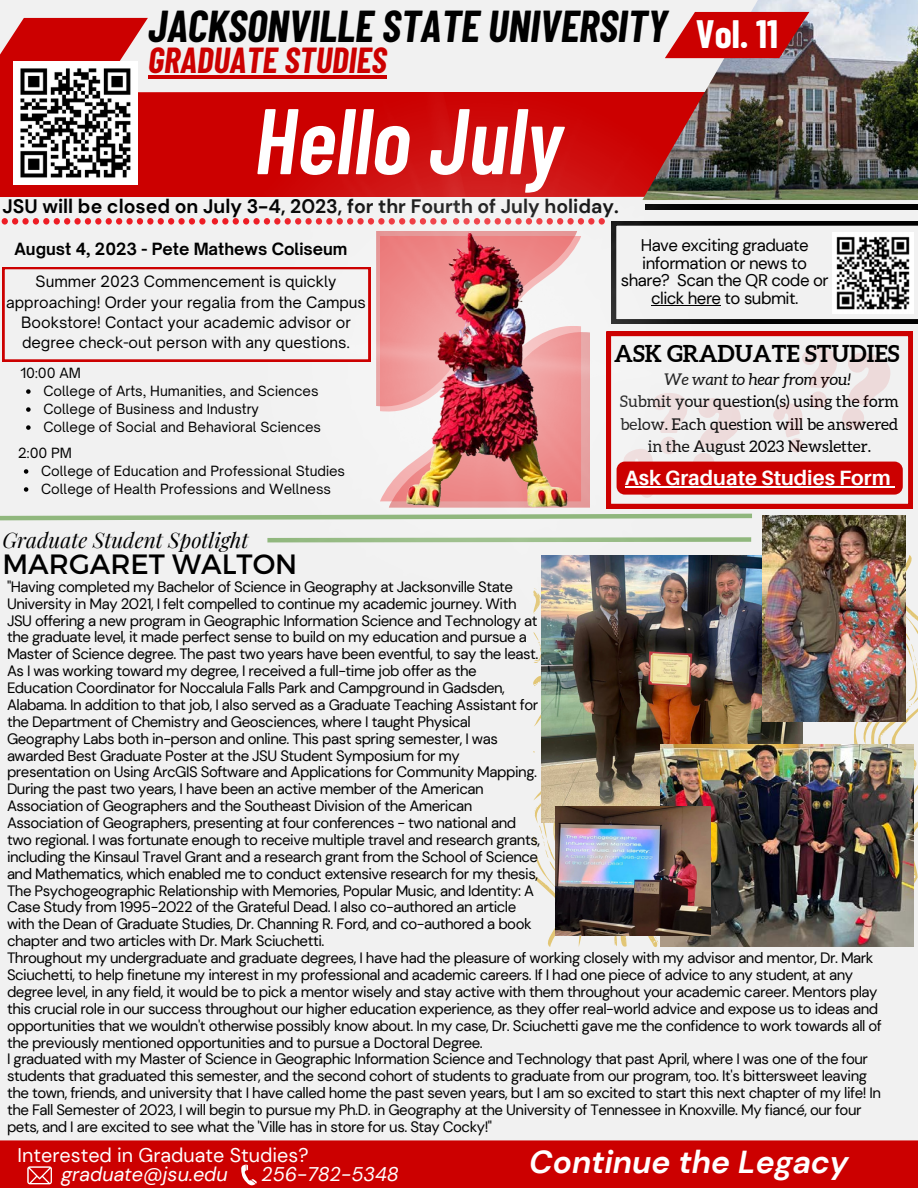
<style>
.page{position:relative;width:918px;height:1188px;background:#f1f1f1}
.page>*{position:absolute;margin:0;border:0;box-sizing:border-box;transform-origin:0 0}
.t1{font:italic 600 93px "Barlow Condensed";color:#fff}
.t2{font:italic 700 43.65px "Barlow Condensed";color:#000}
.t3{font:700 38.7px "Barlow Condensed";color:#fff}
.t4{font:italic 700 35.4px "Barlow Condensed";color:#c00}
.t5{font:italic 700 31.8px "DM Sans";color:#fff}
.t6{font:27.9px "Montserrat";color:#000}
.t7{font:700 23.25px "Aleo";color:#000}
.t8{font:italic 21px "Playfair Display";color:#000}
.t9{font:700 20.7px "Aileron";color:#fff}
.t10{font:19.8px "DM Sans";color:#fff}
.t11{font:italic 19.8px "DM Sans";color:#fff}
.t12{font:700 19.5px "DM Sans";color:#000}
.t13{font:16.8px/17.5px "DM Sans";letter-spacing:-.03em;color:#000;text-align:center}
.t14{font:16.2px/22.4px "Aleo";color:#000;text-align:center}
.t15{font:700 16.2px "Open Sauce One";color:#000}
.t16{font:italic 16.2px "Aleo";color:#000}
.t17{font:15px/16.8px "DM Sans";letter-spacing:-.03em;color:#000}
.t18{font:15px/20.2px "Open Sauce One";color:#000;text-align:center}
.t19{font:13.5px "Open Sauce One";color:#000}
</style>
<div class="page">
<svg style="left:0;top:18px;width:113px;height:74px;background:#cf1313"></svg>
<div style="left:0;top:92px;width:113px;height:105px;background:#c00"></div>
<img style="left:13px;top:61px;width:100px;height:124px">
<div style="left:0;top:1140px;width:918px;height:48px;background:#c00"></div>
<svg style="left:27px;top:1166px;width:25px;height:18px"></svg>
<svg style="left:241px;top:1164px;width:16px;height:22px"></svg>
<img style="left:848px;top:0;width:70px;height:200px">
<div style="left:645px;top:205px;width:273px;height:5px;background:#000"></div>
<svg style="left:533px;top:791px;width:126px;height:156px"></svg>
<svg style="left:854px;top:555px;width:64px;height:392px"></svg>
<img style="left:541px;top:771px;width:119px;height:52px">
<img style="left:848px;top:523px;width:58px;height:199px">
<img style="left:660px;top:744px;width:253px;height:203px">
<img style="left:556px;top:806px;width:154px;height:130px">
<img style="left:113px;top:0;width:735px;height:771px">
<hr style="left:148px;top:76px;width:239px;height:3px;background:#c00">
<svg style="left:0;top:218px;width:918px;height:305px"></svg>
<p class="t2" style="left:148px;top:-1px;width:521px">JACKSONVILLE STATE UNIVERSITY</p>
<p class="t4" style="left:148px;top:38px;width:240px">GRADUATE STUDIES</p>
<p class="t1" style="left:254px;top:81px;width:310px">Hello July</p>
<p class="t12" style="left:2px;top:194px;width:618px">JSU will be closed on July 3-4, 2023, for thr Fourth of July holiday.</p>
<p class="t3" style="left:696px;top:10px;width:84px">Vol. 11</p>
<p class="t15" style="left:15px;top:239px;width:335px">August 4, 2023 - Pete Mathews Coliseum</p>
<p class="t18" style="left:6px;top:271px;width:361px">Summer 2023 Commencement is quickly approaching! Order your regalia from the Campus Bookstore! Contact your academic advisor or degree check-out person with any questions.</p>
<p class="t19" style="left:20px;top:365px;width:62px">10:00 AM</p>
<p class="t19" style="left:43px;top:383px;width:277px">College of Arts, Humanities, and Sciences</p>
<p class="t19" style="left:43px;top:401px;width:217px">College of Business and Industry</p>
<p class="t19" style="left:43px;top:419px;width:279px">College of Social and Behavioral Sciences</p>
<p class="t19" style="left:18px;top:444px;width:55px">2:00 PM</p>
<p class="t19" style="left:41px;top:462px;width:305px">College of Education and Professional Studies</p>
<p class="t19" style="left:41px;top:480px;width:291px">College of Health Professions and Wellness</p>
<p class="t8" style="left:3px;top:525px;width:247px">Graduate Student Spotlight</p>
<p class="t6" style="left:3px;top:546px;width:296px">MARGARET WALTON</p>
<p class="t17" style="left:7px;top:578px;width:533px">"Having completed my Bachelor of Science in Geography at Jacksonville State University in May 2021, I felt compelled to continue my academic journey. With JSU offering a new program in Geographic Information Science and Technology at the graduate level, it made perfect sense to build on my education and pursue a Master of Science degree. The past two years have been eventful, to say the least.</p>
<p class="t17" style="left:7px;top:663px;width:533px">As I was working toward my degree, I received a full-time job offer as the Education Coordinator for Noccalula Falls Park and Campground in Gadsden, Alabama. In addition to that job, I also served as a Graduate Teaching Assistant for the Department of Chemistry and Geosciences, where I taught Physical Geography Labs both in-person and online. This past spring semester, I was awarded Best Graduate Poster at the JSU Student Symposium for my presentation on Using ArcGIS Software and Applications for Community Mapping.</p>
<p class="t17" style="left:7px;top:781px;width:535px">During the past two years, I have been an active member of the American Association of Geographers and the Southeast Division of the American Association of Geographers, presenting at four conferences - two national and two regional. I was fortunate enough to receive multiple travel and research grants, including the Kinsaul Travel Grant and a research grant from the School of Science and Mathematics, which enabled me to conduct extensive research for my thesis, The Psychogeographic Relationship with Memories, Popular Music, and Identity: A Case Study from 1995-2022 of the Grateful Dead. I also co-authored an article with the Dean of Graduate Studies, Dr. Channing R. Ford, and co-authored a book chapter and two articles with Dr. Mark Sciuchetti.</p>
<p class="t13" style="left:621px;top:237px;width:209px">Have exciting graduate information or news to share? Scan the QR code or click here to submit.</p>
<p class="t7" style="left:614px;top:340px;width:287px">ASK GRADUATE STUDIES</p>
<p class="t16" style="left:665px;top:370px;width:188px">We want to hear from you!</p>
<p class="t14" style="left:620px;top:390px;width:281px">Submit your question(s) using the form below. Each question will be answered in the August 2023 Newsletter.</p>
<p class="t9" style="left:625px;top:465px;width:267px">Ask Graduate Studies Form</p>
<p class="t17" style="left:7px;top:950px;width:876px">Throughout my undergraduate and graduate degrees, I have had the pleasure of working closely with my advisor and mentor, Dr. Mark Sciuchetti, to help finetune my interest in my professional and academic careers. If I had one piece of advice to any student, at any degree level, in any field, it would be to pick a mentor wisely and stay active with them throughout your academic career. Mentors play this crucial role in our success throughout our higher education experience, as they offer real-world advice and expose us to ideas and opportunities that we wouldn't otherwise possibly know about. In my case, Dr. Sciuchetti gave me the confidence to work towards all of the previously mentioned opportunities and to pursue a Doctoral Degree.</p>
<p class="t17" style="left:7px;top:1051px;width:876px">I graduated with my Master of Science in Geographic Information Science and Technology that past April, where I was one of the four students that graduated this semester, and the second cohort of students to graduate from our program, too. It's bittersweet leaving the town, friends, and university that I have called home the past seven years, but I am so excited to start this next chapter of my life! In the Fall Semester of 2023, I will begin to pursue my Ph.D. in Geography at the University of Tennessee in Knoxville. My fiancé, our four pets, and I are excited to see what the 'Ville has in store for us. Stay Cocky!"</p>
<p class="t5" style="left:529px;top:1142px;width:321px">Continue the Legacy</p>
<p class="t10" style="left:18px;top:1142px;width:292px">Interested in Graduate Studies?</p>
<p class="t11" style="left:61px;top:1161px;width:168px">graduate@jsu.edu</p>
<p class="t11" style="left:261px;top:1161px;width:139px">256-782-5348</p>
</div>
